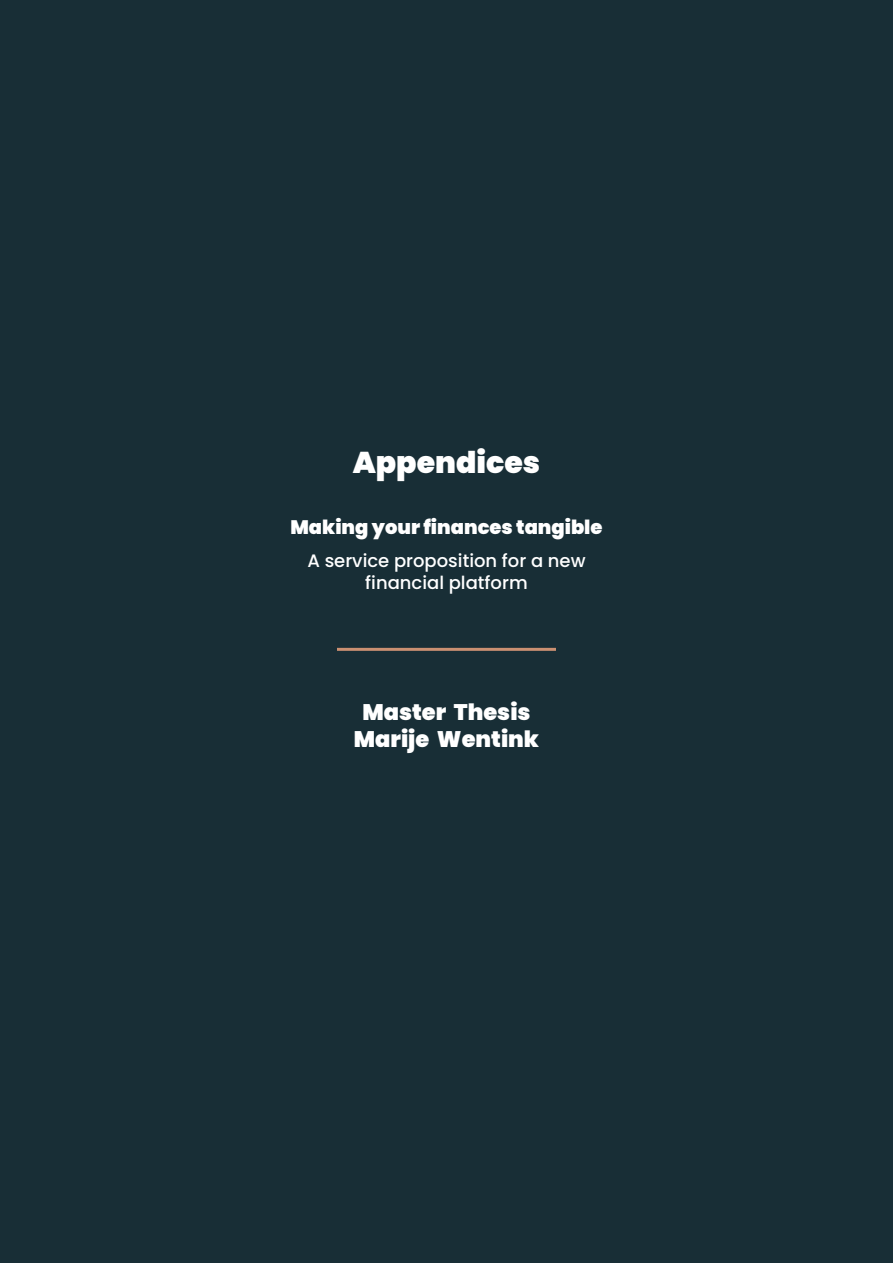
<style>
.page{position:relative;width:893px;height:1263px;background:#182e36}
.page>*{position:absolute;margin:0;border:0;box-sizing:border-box;transform-origin:0 0}
.t1{font:900 30px "Poppins";color:#fff}
.t2{font:900 22.5px "Poppins";color:#fff}
.t3{font:900 19.5px "Poppins";color:#fff}
.t4{font:500 18px "Poppins";color:#fff}
</style>
<div class="page">
<hr style="left:337px;top:648px;width:219px;height:3px;background:#ca9072">
<p class="t1" style="left:353px;top:445px;width:189px">Appendices</p>
<p class="t3" style="left:290px;top:516px;width:314px">Making your finances tangible</p>
<p class="t4" style="left:307px;top:550px;width:280px">A service proposition for a new</p>
<p class="t4" style="left:365px;top:572px;width:164px">financial platform</p>
<p class="t2" style="left:362px;top:699px;width:170px">Master Thesis</p>
<p class="t2" style="left:354px;top:726px;width:187px">Marije Wentink</p>
</div>
